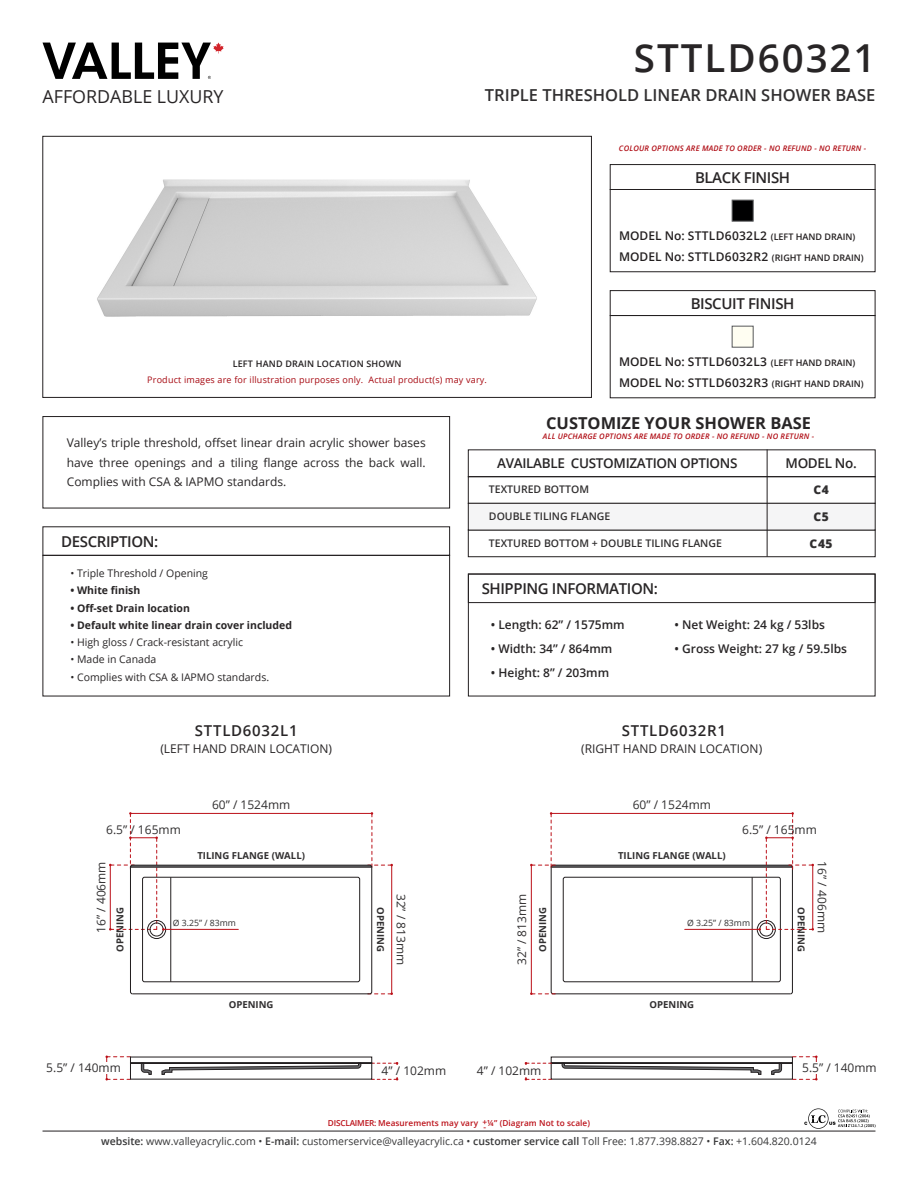
<style>
.page{position:relative;width:918px;height:1188px;background:#fff}
.page>*{position:absolute;margin:0;border:0;box-sizing:border-box;transform-origin:0 0}
.t1{font:600 38.55px "Open Sans";letter-spacing:.05em;color:#282526}
.t2{font:17.85px "Open Sans";color:#282526}
.t3{font:600 16.5px "Open Sans";color:#312f30}
.t4{font:700 16.5px "Open Sans";color:#282526}
.t5{font:600 15px "Open Sans";letter-spacing:-.025em;color:#282526}
.t6{font:600 15px "Open Sans";letter-spacing:.05em;color:#282526}
.t7{font:600 13.5px "Open Sans";letter-spacing:-.025em;color:#282526}
.t8{font:12px/19.5px "Open Sans";color:#282526;text-align:justify}
.t9{font:600 12px "Open Sans";letter-spacing:.025em;color:#231f20}
.t10{font:12px "Open Sans";color:#312f30}
.t11{font:600 12px "Open Sans";color:#282526}
.t12{font:800 12px "Open Sans";letter-spacing:.05em;color:#312f30}
.t13{font:10.5px "Open Sans";color:#383839}
.t14{font:10.5px "Open Sans";color:#282526}
.t15{font:700 10.5px "Open Sans";color:#282526}
.t16{font:600 10.5px "Open Sans";color:#312f30}
.t17{font:700 9.6px "Open Sans";color:#312f30}
.t18{font:9px "Open Sans";letter-spacing:.02em;color:#a70a12}
.t19{font:600 9px "Open Sans";letter-spacing:.02em;color:#231f20}
.t20{font:8.7px "Open Sans";color:#312f30}
.t21{font:600 8.25px "Open Sans";letter-spacing:.01em;color:#bb1018}
.t22{font:italic 600 7.65px "Open Sans";letter-spacing:.025em;color:#b00d15}
.s1{font-size:9px}
.s2{font-weight:600}
</style>
<div class="page">
<hr style="left:43px;top:1131px;width:832px;height:1px;background:#231f20">
<svg style="left:43px;top:43px;width:181px;height:36px"></svg>
<svg style="left:804px;top:1108px;width:72px;height:21px"></svg>
<svg style="left:105px;top:1056px;width:293px;height:25px"></svg>
<svg style="left:109px;top:812px;width:284px;height:183px"></svg>
<svg style="left:525px;top:1056px;width:293px;height:25px"></svg>
<div style="left:477px;top:1066px;width:64px;height:11px;background:#fff"></div>
<div style="left:802px;top:1062px;width:75px;height:12px;background:#fff"></div>
<svg style="left:530px;top:812px;width:284px;height:183px"></svg>
<div style="left:468px;top:574px;width:407px;height:29px;border:1px solid #231f20"></div>
<div style="left:468px;top:574px;width:407px;height:122px;border:1px solid #231f20"></div>
<div style="left:610px;top:189px;width:265px;height:83px;border:1px solid #231f20"></div>
<div style="left:610px;top:290px;width:265px;height:26px;border:1px solid #231f20"></div>
<div style="left:610px;top:164px;width:265px;height:26px;border:1px solid #231f20"></div>
<div style="left:732px;top:200px;width:21px;height:21px;background:#000001;border:1px solid #57585a"></div>
<div style="left:732px;top:326px;width:21px;height:21px;background:#fffef2"></div>
<div style="left:468px;top:476px;width:407px;height:28px;border:1px solid #231f20"></div>
<div style="left:468px;top:530px;width:407px;height:27px;border:1px solid #231f20"></div>
<div style="left:468px;top:503px;width:407px;height:27px;background:#f5f5f6;border:1px solid #231f20"></div>
<hr style="left:767px;top:449px;width:1px;height:108px;background:#231f20">
<img style="left:97px;top:179px;width:440px;height:138px">
<div style="left:42px;top:136px;width:550px;height:262px;border:1px solid #231f20"></div>
<div style="left:43px;top:526px;width:407px;height:30px;border:1px solid #231f20"></div>
<div style="left:43px;top:416px;width:407px;height:92px;border:1px solid #231f20"></div>
<h2 class="t2" style="left:43px;top:84px;width:183px">AFFORDABLE LUXURY</h2>
<p class="t1" style="left:634px;top:32px;width:243px">STTLD60321</p>
<p class="t3" style="left:485px;top:83px;width:392px">TRIPLE THRESHOLD LINEAR DRAIN SHOWER BASE</p>
<p class="t22" style="left:619px;top:143px;width:249px">COLOUR OPTIONS ARE MADE TO ORDER - NO REFUND - NO RETURN -</p>
<p class="t5" style="left:695px;top:167px;width:97px">BLACK FINISH</p>
<p class="t9" style="left:619px;top:228px;width:238px">MODEL No: STTLD6032L2 <span class="s1">(LEFT HAND DRAIN)</span></p>
<p class="t9" style="left:619px;top:249px;width:246px">MODEL No: STTLD6032R2 <span class="s1">(RIGHT HAND DRAIN)</span></p>
<p class="t5" style="left:691px;top:293px;width:105px">BISCUIT FINISH</p>
<p class="t9" style="left:619px;top:354px;width:238px">MODEL No: STTLD6032L3 <span class="s1">(LEFT HAND DRAIN)</span></p>
<p class="t9" style="left:619px;top:375px;width:246px">MODEL No: STTLD6032R3 <span class="s1">(RIGHT HAND DRAIN)</span></p>
<p class="t4" style="left:546px;top:411px;width:266px">CUSTOMIZE YOUR SHOWER BASE</p>
<p class="t22" style="left:543px;top:431px;width:273px">ALL UPCHARGE OPTIONS ARE MADE TO ORDER - NO REFUND - NO RETURN -</p>
<p class="t19" style="left:233px;top:358px;width:170px">LEFT HAND DRAIN LOCATION SHOWN</p>
<p class="t18" style="left:147px;top:373px;width:341px">Product images are for illustration purposes only. Actual product(s) may vary.</p>
<p class="t8" style="left:67px;top:433px;width:360px">Valley’s triple threshold, offset linear drain acrylic shower bases have three openings and a tiling flange across the back wall.<br>Complies with CSA &amp; IAPMO standards.</p>
<p class="t7" style="left:786px;top:454px;width:73px">MODEL No.</p>
<p class="t7" style="left:497px;top:454px;width:242px">AVAILABLE CUSTOMIZATION OPTIONS</p>
<p class="t16" style="left:489px;top:482px;width:102px">TEXTURED BOTTOM</p>
<p class="t16" style="left:489px;top:509px;width:123px">DOUBLE TILING FLANGE</p>
<p class="t16" style="left:489px;top:536px;width:235px">TEXTURED BOTTOM + DOUBLE TILING FLANGE</p>
<p class="t12" style="left:813px;top:481px;width:17px">C4</p>
<p class="t12" style="left:813px;top:508px;width:17px">C5</p>
<p class="t12" style="left:810px;top:535px;width:25px">C45</p>
<p class="t5" style="left:61px;top:531px;width:99px">DESCRIPTION:</p>
<p class="t14" style="left:70px;top:566px;width:139px">• Triple Threshold / Opening</p>
<p class="t15" style="left:70px;top:583px;width:71px">• White finish</p>
<p class="t15" style="left:70px;top:600px;width:121px">• Off-set Drain location</p>
<p class="t15" style="left:70px;top:618px;width:223px">• Default white linear drain cover included</p>
<p class="t14" style="left:70px;top:635px;width:174px">• High gloss / Crack-resistant acrylic</p>
<p class="t14" style="left:70px;top:652px;width:87px">• Made in Canada</p>
<p class="t14" style="left:70px;top:670px;width:200px">• Complies with CSA &amp; IAPMO standards.</p>
<p class="t5" style="left:482px;top:578px;width:178px">SHIPPING INFORMATION:</p>
<p class="t11" style="left:491px;top:617px;width:135px">• Length: 62” / 1575mm</p>
<p class="t11" style="left:491px;top:641px;width:123px">• Width: 34” / 864mm</p>
<p class="t11" style="left:491px;top:665px;width:120px">• Height: 8” / 203mm</p>
<p class="t11" style="left:675px;top:617px;width:152px">• Net Weight: 24 kg / 53lbs</p>
<p class="t11" style="left:675px;top:641px;width:174px">• Gross Weight: 27 kg / 59.5lbs</p>
<p class="t6" style="left:195px;top:720px;width:104px">STTLD6032L1</p>
<p class="t6" style="left:622px;top:720px;width:106px">STTLD6032R1</p>
<p class="t8" style="left:160px;top:738px;width:173px">(LEFT HAND DRAIN LOCATION)</p>
<p class="t8" style="left:581px;top:738px;width:182px">(RIGHT HAND DRAIN LOCATION)</p>
<p class="t10" style="left:106px;top:821px;width:76px">6.5” / 165mm</p>
<p class="t10" style="left:212px;top:797px;width:80px">60” / 1524mm</p>
<p class="t10" style="left:633px;top:797px;width:80px">60” / 1524mm</p>
<p class="t10" style="left:742px;top:821px;width:76px">6.5” / 165mm</p>
<p class="t10" style="left:93px;top:933px;width:73px;rotate:-90deg">16” / 406mm</p>
<p class="t17" style="left:197px;top:849px;width:109px">TILING FLANGE (WALL)</p>
<p class="t17" style="left:618px;top:849px;width:109px">TILING FLANGE (WALL)</p>
<p class="t10" style="left:410px;top:894px;width:73px;rotate:90deg">32” / 813mm</p>
<p class="t10" style="left:514px;top:965px;width:73px;rotate:-90deg">32” / 813mm</p>
<p class="t17" style="left:387px;top:907px;width:46px;rotate:90deg">OPENING</p>
<p class="t17" style="left:808px;top:907px;width:46px;rotate:90deg">OPENING</p>
<p class="t17" style="left:113px;top:952px;width:46px;rotate:-90deg">OPENING</p>
<p class="t17" style="left:536px;top:952px;width:46px;rotate:-90deg">OPENING</p>
<p class="t20" style="left:173px;top:917px;width:65px">Ø 3.25” / 83mm</p>
<p class="t20" style="left:687px;top:917px;width:65px">Ø 3.25” / 83mm</p>
<p class="t10" style="left:830px;top:861px;width:73px;rotate:90deg">16” / 406mm</p>
<p class="t17" style="left:229px;top:998px;width:46px">OPENING</p>
<p class="t17" style="left:650px;top:998px;width:46px">OPENING</p>
<p class="t10" style="left:46px;top:1059px;width:76px">5.5” / 140mm</p>
<p class="t10" style="left:382px;top:1062px;width:66px">4” / 102mm</p>
<p class="t10" style="left:477px;top:1062px;width:66px">4” / 102mm</p>
<p class="t10" style="left:802px;top:1059px;width:76px">5.5” / 140mm</p>
<p class="t21" style="left:483px;top:1116px;width:6px">+</p>
<p class="t21" style="left:328px;top:1118px;width:264px">DISCLAIMER: Measurements may vary ¼” (Diagram Not to scale)</p>
<p class="t21" style="left:484px;top:1121px;width:4px">-</p>
<p class="t13" style="left:101px;top:1134px;width:717px"><span class="s2">website:</span> www.valleyacrylic.com • <span class="s2">E-mail:</span> customerservice@valleyacrylic.ca • <span class="s2">customer service call</span> Toll Free: 1.877.398.8827 • <span class="s2">Fax:</span> +1.604.820.0124</p>
</div>
